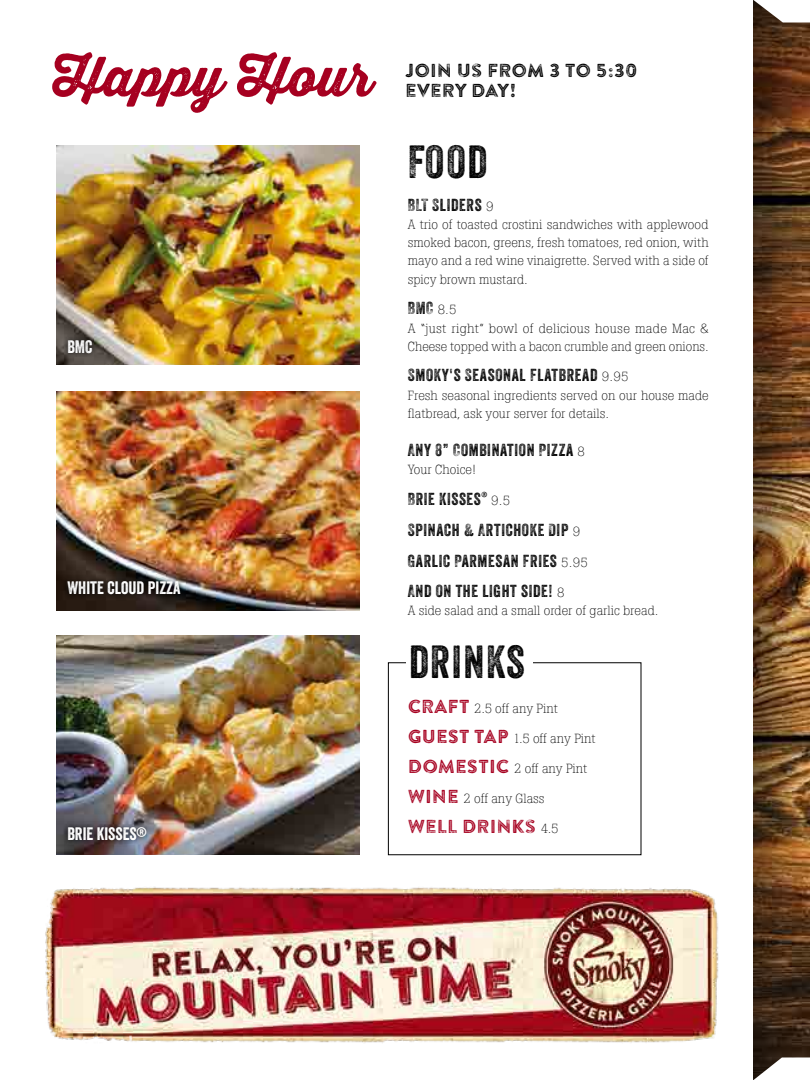
<style>
.page{position:relative;width:810px;height:1080px;background:#fff}
.page>*{position:absolute;margin:0;border:0;box-sizing:border-box;transform-origin:0 0}
.t1{font:53.75px "Thirsty Rough Bol";color:#a60020}
.t2{font:45px "Veneer Three";letter-spacing:.04em;color:#000}
.t3{font:18.75px "Brandon Printed Inline";color:#000}
.t4{font:18.75px "Brandon Printed Inline";color:#a60020}
.t5{font:17.5px "Veneer";color:#fff}
.t6{font:16.88px/30.8px "Veneer Three";letter-spacing:.04em;color:#000}
.t7{font:300 13.12px/18.1px "Boton";color:#000}
.s1{font-family:"Boton";font-weight:300;font-size:13.12px}
.s2{font-family:"Brandon Printed Inline";font-weight:400;font-size:18.75px;color:#a60020}
.s3{font-family:"Boton";font-weight:300;font-size:13.12px;color:#000}
</style>
<div class="page">
<div style="left:754px;top:0;width:56px;height:1080px;background:#000;opacity:.5"></div>
<svg style="left:753px;top:0;width:57px;height:22px"></svg>
<svg style="left:753px;top:1058px;width:57px;height:22px"></svg>
<img style="left:56px;top:146px;width:304px;height:219px">
<svg style="left:62px;top:334px;width:36px;height:25px"></svg>
<img style="left:56px;top:391px;width:304px;height:220px">
<svg style="left:62px;top:575px;width:124px;height:26px;background:#28211d"></svg>
<img style="left:56px;top:636px;width:304px;height:219px">
<svg style="left:62px;top:821px;width:91px;height:25px;background:#4c474e"></svg>
<img style="left:45px;top:887px;width:674px;height:156px">
<h1 class="t1" style="left:52px;top:36px;width:322px">Happy Hour</h1>
<h3 class="t5" style="left:68px;top:336px;width:27px">BMC</h3>
<h3 class="t5" style="left:68px;top:577px;width:115px">WHITE CLOUD PIZZA</h3>
<h3 class="t5" style="left:68px;top:823px;width:81px">BRIE KISSES®</h3>
<h3 class="t3" style="left:405px;top:58px;width:234px">JOIN US FROM 3 TO 5:30</h3>
<h3 class="t3" style="left:405px;top:79px;width:113px">EVERY DAY!</h3>
<h2 class="t2" style="left:408px;top:134px;width:81px">FOOD</h2>
<p class="t6" style="left:408px;top:190px;width:87px">BLT SLIDERS <span class="s1">9</span></p>
<p class="t7" style="left:408px;top:216px;width:302px;text-align:justify">A trio of toasted crostini sandwiches with applewood smoked bacon, greens, fresh tomatoes, red onion, with mayo and a red wine vinaigrette. Served with a side of spicy brown mustard.</p>
<p class="t6" style="left:408px;top:293px;width:50px">BMC <span class="s1">8.5</span></p>
<p class="t7" style="left:408px;top:319px;width:302px">A “just right” bowl of delicious house made Mac &amp;<br>Cheese topped with a bacon crumble and green onions.</p>
<p class="t6" style="left:408px;top:360px;width:222px">SMOKY'S SEASONAL FLATBREAD <span class="s1">9.95</span></p>
<p class="t7" style="left:408px;top:386px;width:302px">Fresh seasonal ingredients served on our house made flatbread, ask your server for details.</p>
<p class="t6" style="left:408px;top:434px;width:179px">ANY 8” COMBINATION PIZZA <span class="s1">8</span></p>
<p class="t7" style="left:408px;top:461px;width:69px">Your Choice!</p>
<p class="t6" style="left:408px;top:483px;width:182px">BRIE KISSES<sup>®</sup> <span class="s1">9.5<br></span>SPINACH &amp; ARTICHOKE DIP <span class="s1">9<br></span>GARLIC PARMESAN FRIES <span class="s1">5.95<br></span>AND ON THE LIGHT SIDE! <span class="s1">8</span></p>
<p class="t7" style="left:408px;top:602px;width:252px">A side salad and a small order of garlic bread.</p>
<h2 class="t2" style="left:409px;top:635px;width:117px">DRINKS</h2>
<p class="t7" style="left:408px;top:700px;width:152px"><span class="s2">CRAFT</span> 2.5 off any Pint</p>
<p class="t7" style="left:408px;top:730px;width:189px"><span class="s2">GUEST TAP</span> 1.5 off any Pint</p>
<p class="t7" style="left:408px;top:760px;width:181px"><span class="s2">DOMESTIC</span> 2 off any Pint</p>
<p class="t7" style="left:408px;top:790px;width:138px"><span class="s2">WINE</span> 2 off any Glass</p>
<h3 class="t4" style="left:408px;top:815px;width:152px">WELL DRINKS <span class="s3">4.5</span></h3>
</div>
